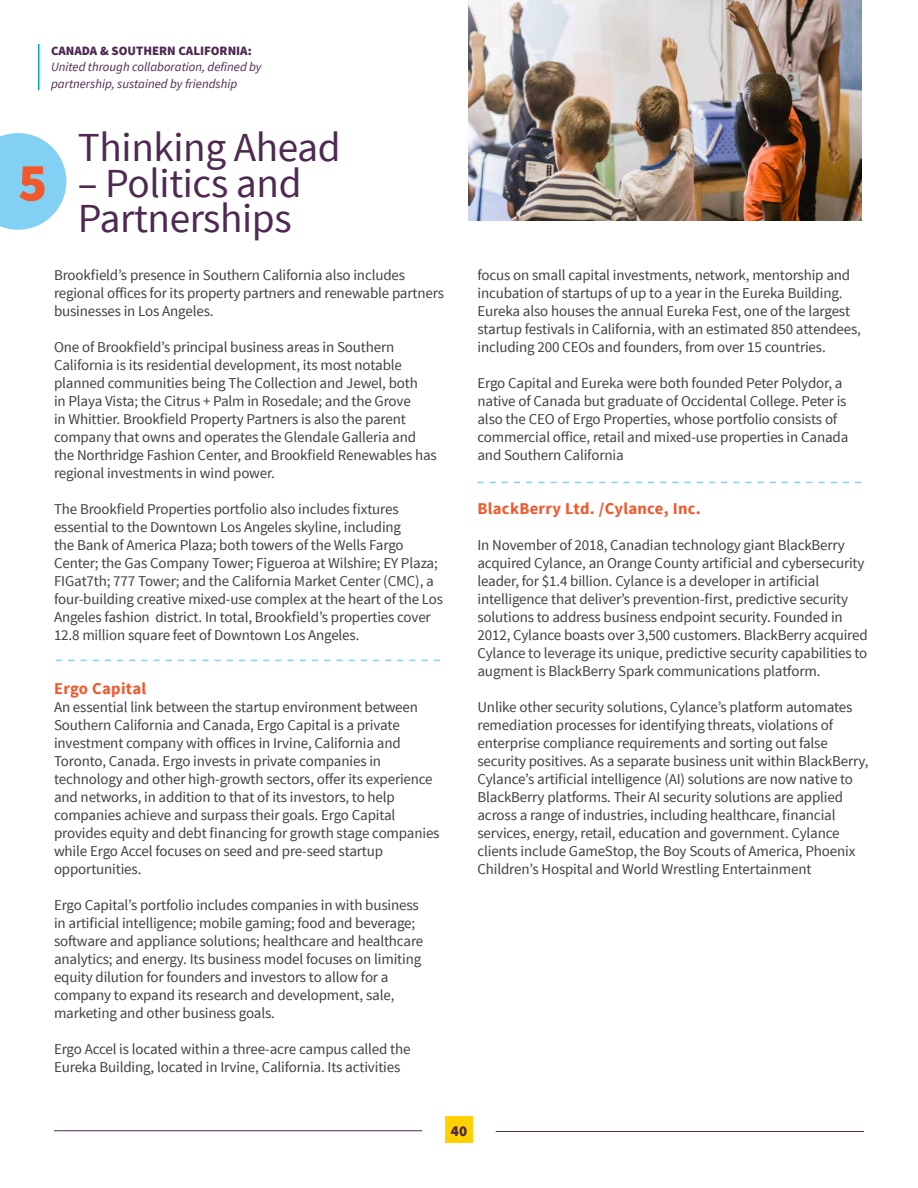
<style>
.page{position:relative;width:918px;height:1188px;background:#fff}
.page>*{position:absolute;margin:0;border:0;box-sizing:border-box;transform-origin:0 0}
.t1{font:900 54px "Source Sans Pro";color:#f1582c}
.t2{font:41.25px/35.2px "Source Sans Pro";letter-spacing:-.01em;color:#4e2951}
.t3{font:700 16.5px "Source Sans Pro";letter-spacing:.02em;color:#f1582c}
.t4{font:15px/18px "Source Sans Pro";letter-spacing:-.01em;color:#414042}
.t5{font:900 15px "Source Sans Pro";color:#4e2951}
.t6{font:italic 12.75px/16.5px "Source Sans Pro";color:#4e2951}
.t7{font:900 12.75px "Source Sans Pro";color:#4e2951}
</style>
<div class="page">
<svg style="left:0;top:133px;width:66px;height:97px"></svg>
<hr style="left:54px;top:1130px;width:368px;height:1px;background:#4e2951">
<hr style="left:496px;top:1131px;width:368px;height:1px;background:#4e2951">
<div style="left:445px;top:1116px;width:28px;height:27px;background:#ffd100"></div>
<hr style="left:38px;top:44px;width:2px;height:46px;background:#00b0bd">
<img style="left:468px;top:0;width:393px;height:220px">
<svg style="left:56px;top:660px;width:384px;height:1px"></svg>
<svg style="left:477px;top:482px;width:384px;height:1px"></svg>
<p class="t7" style="left:51px;top:42px;width:202px">CANADA &amp; SOUTHERN CALIFORNIA:</p>
<p class="t6" style="left:51px;top:59px;width:212px">United through collaboration, defined by partnership, sustained by friendship</p>
<h1 class="t1" style="left:18px;top:147px;width:31px">5</h1>
<h2 class="t2" style="left:78px;top:131px;width:264px">Thinking Ahead</h2>
<h2 class="t2" style="left:78px;top:166px;width:225px">– Politics and<br>Partnerships</h2>
<p class="t4" style="left:54px;top:266px;width:392px">Brookfield’s presence in Southern California also includes regional offices for its property partners and renewable partners businesses in Los Angeles.</p>
<p class="t4" style="left:54px;top:338px;width:384px">One of Brookfield’s principal business areas in Southern California is its residential development, its most notable planned communities being The Collection and Jewel, both<br>in Playa Vista; the Citrus + Palm in Rosedale; and the Grove<br>in Whittier. Brookfield Property Partners is also the parent company that owns and operates the Glendale Galleria and the Northridge Fashion Center, and Brookfield Renewables has regional investments in wind power.</p>
<p class="t4" style="left:54px;top:500px;width:391px">The Brookfield Properties portfolio also includes fixtures essential to the Downtown Los Angeles skyline, including<br>the Bank of America Plaza; both towers of the Wells Fargo Center; the Gas Company Tower; Figueroa at Wilshire; EY Plaza; FIGat7th; 777 Tower; and the California Market Center (CMC), a four-building creative mixed-use complex at the heart of the Los Angeles fashion district. In total, Brookfield’s properties cover 12.8 million square feet of Downtown Los Angeles.</p>
<p class="t3" style="left:54px;top:678px;width:94px">Ergo Capital</p>
<p class="t4" style="left:54px;top:698px;width:387px">An essential link between the startup environment between Southern California and Canada, Ergo Capital is a private investment company with offices in Irvine, California and Toronto, Canada. Ergo invests in private companies in technology and other high-growth sectors, offer its experience and networks, in addition to that of its investors, to help companies achieve and surpass their goals. Ergo Capital provides equity and debt financing for growth stage companies while Ergo Accel focuses on seed and pre-seed startup opportunities.</p>
<p class="t4" style="left:54px;top:896px;width:371px">Ergo Capital’s portfolio includes companies in with business in artificial intelligence; mobile gaming; food and beverage; software and appliance solutions; healthcare and healthcare analytics; and energy. Its business model focuses on limiting equity dilution for founders and investors to allow for a company to expand its research and development, sale, marketing and other business goals.</p>
<p class="t4" style="left:54px;top:1040px;width:358px">Ergo Accel is located within a three-acre campus called the<br>Eureka Building, located in Irvine, California. Its activities</p>
<p class="t4" style="left:477px;top:266px;width:385px">focus on small capital investments, network, mentorship and incubation of startups of up to a year in the Eureka Building.<br>Eureka also houses the annual Eureka Fest, one of the largest startup festivals in California, with an estimated 850 attendees, including 200 CEOs and founders, from over 15 countries.</p>
<p class="t4" style="left:477px;top:374px;width:373px">Ergo Capital and Eureka were both founded Peter Polydor, a native of Canada but graduate of Occidental College. Peter is also the CEO of Ergo Properties, whose portfolio consists of commercial office, retail and mixed-use properties in Canada and Southern California</p>
<p class="t3" style="left:477px;top:498px;width:225px">BlackBerry Ltd. /Cylance, Inc.</p>
<p class="t4" style="left:477px;top:536px;width:392px">In November of 2018, Canadian technology giant BlackBerry acquired Cylance, an Orange County artificial and cybersecurity leader, for $1.4 billion. Cylance is a developer in artificial intelligence that deliver’s prevention-first, predictive security solutions to address business endpoint security. Founded in 2012, Cylance boasts over 3,500 customers. BlackBerry acquired Cylance to leverage its unique, predictive security capabilities to augment is BlackBerry Spark communications platform.</p>
<p class="t4" style="left:477px;top:698px;width:393px">Unlike other security solutions, Cylance’s platform automates remediation processes for identifying threats, violations of enterprise compliance requirements and sorting out false security positives. As a separate business unit within BlackBerry, Cylance’s artificial intelligence (AI) solutions are now native to BlackBerry platforms. Their AI security solutions are applied across a range of industries, including healthcare, financial services, energy, retail, education and government. Cylance clients include GameStop, the Boy Scouts of America, Phoenix Children’s Hospital and World Wrestling Entertainment</p>
<p class="t5" style="left:451px;top:1121px;width:18px">40</p>
</div>
